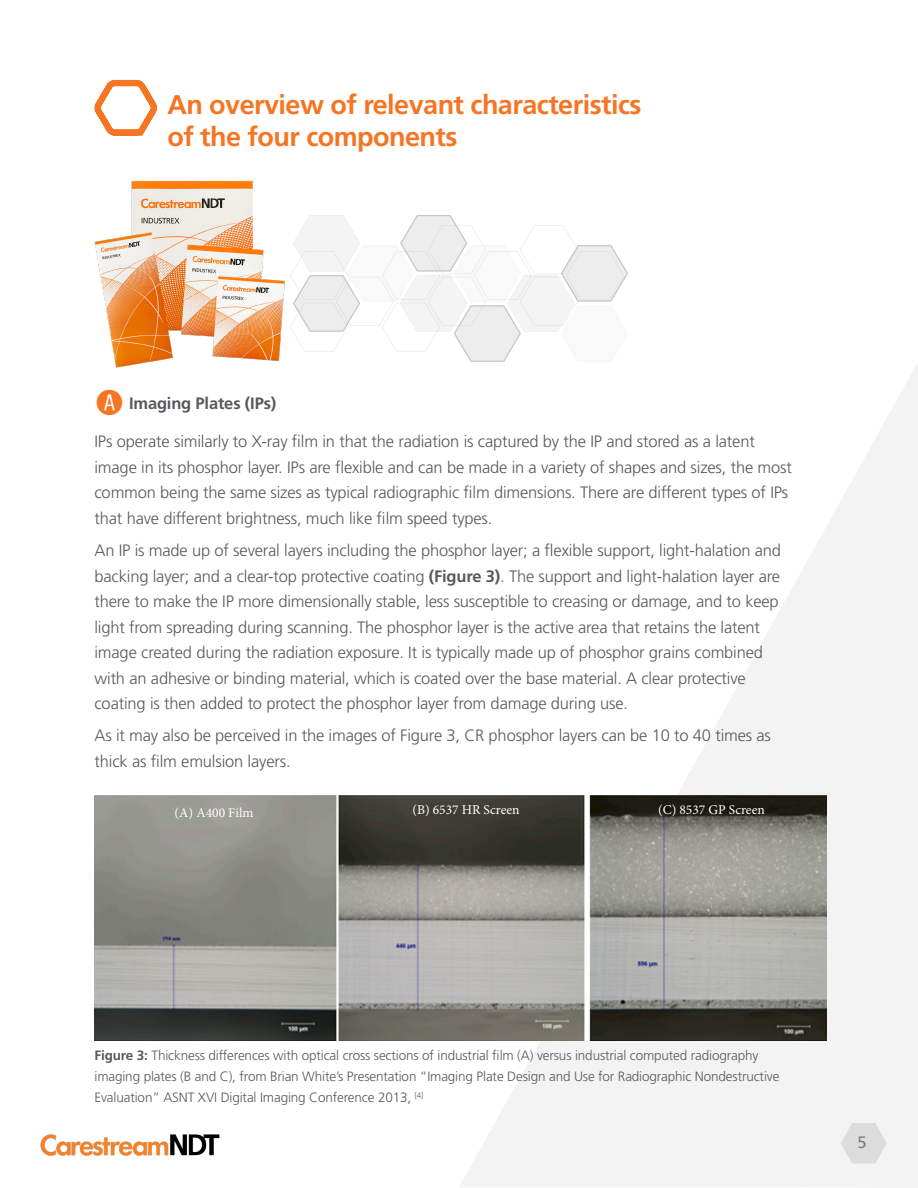
<style>
.page{position:relative;width:918px;height:1188px;background:#fff}
.page>*{position:absolute;margin:0;border:0;box-sizing:border-box;transform-origin:0 0}
.t1{font:700 27px/32.4px "Frutiger LT Std";letter-spacing:-.02em;color:#f57523}
.t2{font:300 16.5px/25.5px "Frutiger LT Std";letter-spacing:-.01em;color:#565a5d}
.t3{font:700 16.5px "Frutiger LT Std";letter-spacing:-.01em;color:#565a5d}
.t4{font:16.5px "Frutiger LT Std";color:#7a7c82}
.t5{font:300 13.5px/21px "Frutiger LT Std";letter-spacing:-.01em;color:#565a5d}
.t6{font:13.5px "Minion Pro";color:#fff}
.s1{font-family:"Circle Frame Neg";font-weight:400;font-size:34.5px;color:#f57523}
.s2{font-weight:700}
</style>
<div class="page">
<svg style="left:459px;top:363px;width:459px;height:825px"></svg>
<img style="left:40px;top:1134px;width:180px;height:22px">
<svg style="left:841px;top:1123px;width:46px;height:41px"></svg>
<svg style="left:94px;top:79px;width:63px;height:57px"></svg>
<img style="left:94px;top:796px;width:733px;height:244px">
<svg style="left:297px;top:215px;width:331px;height:147px"></svg>
<img style="left:94px;top:180px;width:203px;height:188px">
<p class="t1" style="left:167px;top:88px;width:476px">An overview of relevant characteristics of the four components</p>
<p class="t3" style="left:94px;top:394px;width:183px"><span class="s1">A</span> Imaging Plates (IPs)</p>
<p class="t2" style="left:94px;top:429px;width:699px">IPs operate similarly to X-ray film in that the radiation is captured by the IP and stored as a latent image in its phosphor layer. IPs are flexible and can be made in a variety of shapes and sizes, the most common being the same sizes as typical radiographic film dimensions. There are different types of IPs that have different brightness, much like film speed types.</p>
<p class="t2" style="left:94px;top:538px;width:688px">An IP is made up of several layers including the phosphor layer; a flexible support, light-halation and backing layer; and a clear-top protective coating <span class="s2">(Figure 3)</span>. The support and light-halation layer are there to make the IP more dimensionally stable, less susceptible to creasing or damage, and to keep light from spreading during scanning. The phosphor layer is the active area that retains the latent image created during the radiation exposure. It is typically made up of phosphor grains combined with an adhesive or binding material, which is coated over the base material. A clear protective coating is then added to protect the phosphor layer from damage during use.</p>
<p class="t2" style="left:94px;top:723px;width:678px">As it may also be perceived in the images of Figure 3, CR phosphor layers can be 10 to 40 times as thick as film emulsion layers.</p>
<p class="t6" style="left:175px;top:803px;width:80px">(A) A400 Film</p>
<p class="t6" style="left:412px;top:801px;width:109px">(B) 6537 HR Screen</p>
<p class="t6" style="left:658px;top:801px;width:108px">(C) 8537 GP Screen</p>
<p class="t5" style="left:94px;top:1046px;width:686px"><span class="s2">Figure 3:</span> Thickness differences with optical cross sections of industrial film (A) versus industrial computed radiography imaging plates (B and C), from Brian White’s Presentation “Imaging Plate Design and Use for Radiographic Nondestructive<br>Evaluation” ASNT XVI Digital Imaging Conference 2013, <sup>[4]</sup></p>
<p class="t4" style="left:858px;top:1132px;width:11px">5</p>
</div>
